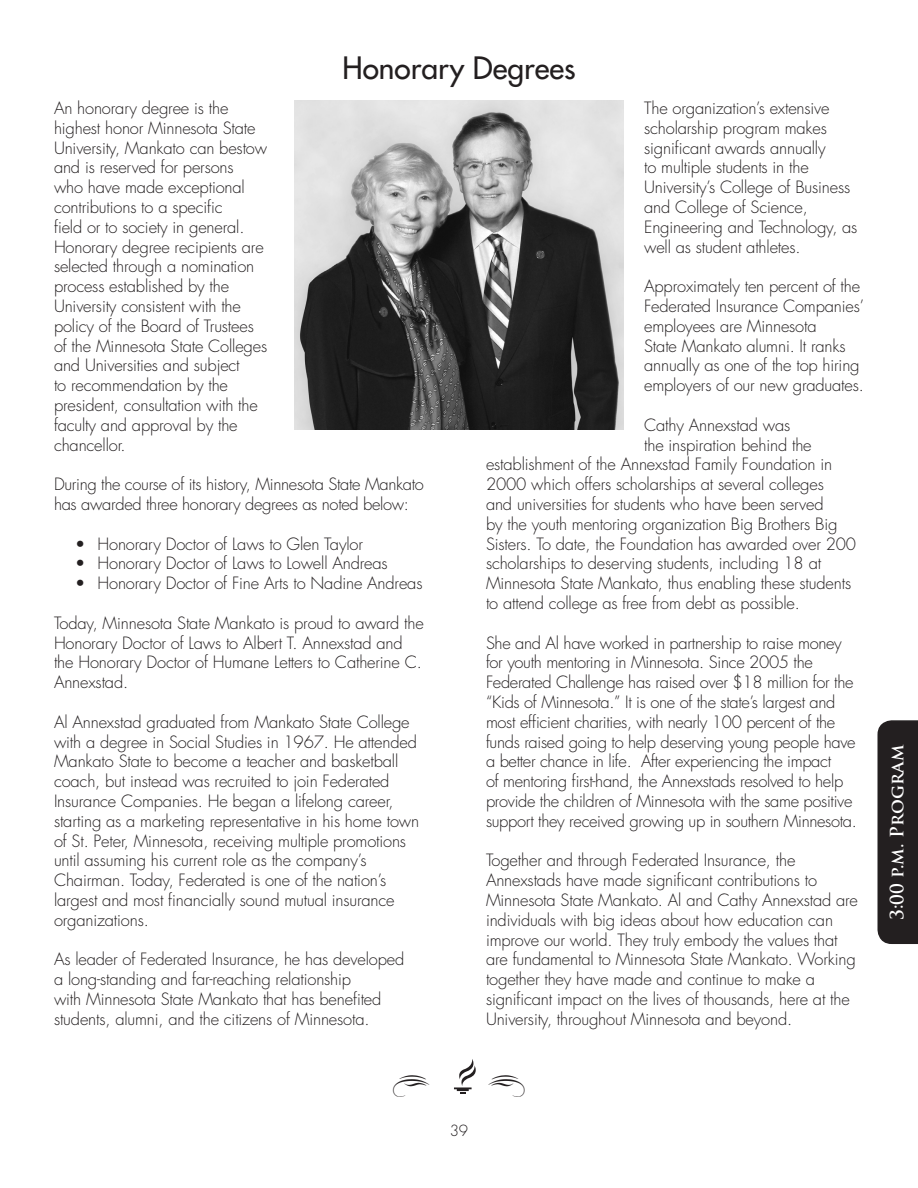
<style>
.page{position:relative;width:918px;height:1188px;background:#fff}
.page>*{position:absolute;margin:0;border:0;box-sizing:border-box;transform-origin:0 0}
.t1{font:500 30px "Futura Std";color:#231f20}
.t2{font:700 18px "Trajan Pro";color:#fff}
.t3{font:300 16.5px/19.8px "Futura Std";letter-spacing:-.01em;color:#231f20}
.t4{font:300 15px "Futura Std";color:#231f20}
</style>
<div class="page">
<div style="left:878px;top:720px;width:40px;height:224px;background:#231f20"></div>
<img style="left:294px;top:100px;width:330px;height:330px">
<svg style="left:454px;top:1059px;width:22px;height:35px"></svg>
<p class="t1" style="left:342px;top:49px;width:235px">Honorary Degrees</p>
<p class="t3" style="left:54px;top:99px;width:215px">An honorary degree is the highest honor Minnesota State<br>University, Mankato can bestow and is reserved for persons<br>who have made exceptional contributions to a specific<br>field or to society in general.<br>Honorary degree recipients are selected through a nomination process established by the<br>University consistent with the policy of the Board of Trustees of the Minnesota State Colleges and Universities and subject<br>to recommendation by the president, consultation with the faculty and approval by the chancellor.</p>
<p class="t3" style="left:54px;top:475px;width:371px">During the course of its history, Minnesota State Mankato has awarded three honorary degrees as noted below:</p>
<p class="t3" style="left:75px;top:534px;width:289px">• Honorary Doctor of Laws to Glen Taylor</p>
<p class="t3" style="left:75px;top:554px;width:314px">• Honorary Doctor of Laws to Lowell Andreas</p>
<p class="t3" style="left:75px;top:574px;width:349px">• Honorary Doctor of Fine Arts to Nadine Andreas</p>
<p class="t3" style="left:54px;top:613px;width:371px">Today, Minnesota State Mankato is proud to award the Honorary Doctor of Laws to Albert T. Annexstad and the Honorary Doctor of Humane Letters to Catherine C.<br>Annexstad.</p>
<p class="t3" style="left:54px;top:712px;width:367px">Al Annexstad graduated from Mankato State College with a degree in Social Studies in 1967. He attended Mankato State to become a teacher and basketball coach, but instead was recruited to join Federated Insurance Companies. He began a lifelong career, starting as a marketing representative in his home town of St. Peter, Minnesota, receiving multiple promotions until assuming his current role as the company’s Chairman. Today, Federated is one of the nation’s largest and most financially sound mutual insurance organizations.</p>
<p class="t3" style="left:54px;top:950px;width:352px">As leader of Federated Insurance, he has developed a long-standing and far-reaching relationship<br>with Minnesota State Mankato that has benefited students, alumni, and the citizens of Minnesota.</p>
<p class="t3" style="left:644px;top:99px;width:215px">The organization’s extensive scholarship program makes significant awards annually<br>to multiple students in the<br>University’s College of Business and College of Science,<br>Engineering and Technology, as well as student athletes.</p>
<p class="t3" style="left:644px;top:277px;width:221px">Approximately ten percent of the<br>Federated Insurance Companies’ employees are Minnesota<br>State Mankato alumni. It ranks annually as one of the top hiring employers of our new graduates.</p>
<p class="t3" style="left:644px;top:415px;width:148px">Cathy Annexstad was</p>
<p class="t3" style="left:644px;top:435px;width:169px">the inspiration behind the</p>
<p class="t3" style="left:486px;top:455px;width:348px">establishment of the Annexstad Family Foundation in</p>
<p class="t3" style="left:486px;top:475px;width:339px">2000 which offers scholarships at several colleges</p>
<p class="t3" style="left:486px;top:495px;width:339px">and universities for students who have been served</p>
<p class="t3" style="left:486px;top:514px;width:353px">by the youth mentoring organization Big Brothers Big</p>
<p class="t3" style="left:486px;top:534px;width:372px">Sisters. To date, the Foundation has awarded over 200</p>
<p class="t3" style="left:486px;top:554px;width:337px">scholarships to deserving students, including 18 at</p>
<p class="t3" style="left:486px;top:574px;width:367px">Minnesota State Mankato, thus enabling these students</p>
<p class="t3" style="left:486px;top:594px;width:315px">to attend college as free from debt as possible.</p>
<p class="t3" style="left:486px;top:633px;width:372px">She and Al have worked in partnership to raise money for youth mentoring in Minnesota. Since 2005 the Federated Challenge has raised over $18 million for the “Kids of Minnesota.” It is one of the state’s largest and most efficient charities, with nearly 100 percent of the funds raised going to help deserving young people have a better chance in life. After experiencing the impact<br>of mentoring first-hand, the Annexstads resolved to help provide the children of Minnesota with the same positive support they received growing up in southern Minnesota.</p>
<p class="t3" style="left:486px;top:851px;width:374px">Together and through Federated Insurance, the Annexstads have made significant contributions to Minnesota State Mankato. Al and Cathy Annexstad are individuals with big ideas about how education can improve our world. They truly embody the values that are fundamental to Minnesota State Mankato. Working together they have made and continue to make a significant impact on the lives of thousands, here at the University, throughout Minnesota and beyond.</p>
<p class="t2" style="left:886px;top:920px;width:177px;rotate:-90deg">3:00 p.m. Program</p>
<p class="t4" style="left:450px;top:1121px;width:20px">39</p>
</div>
